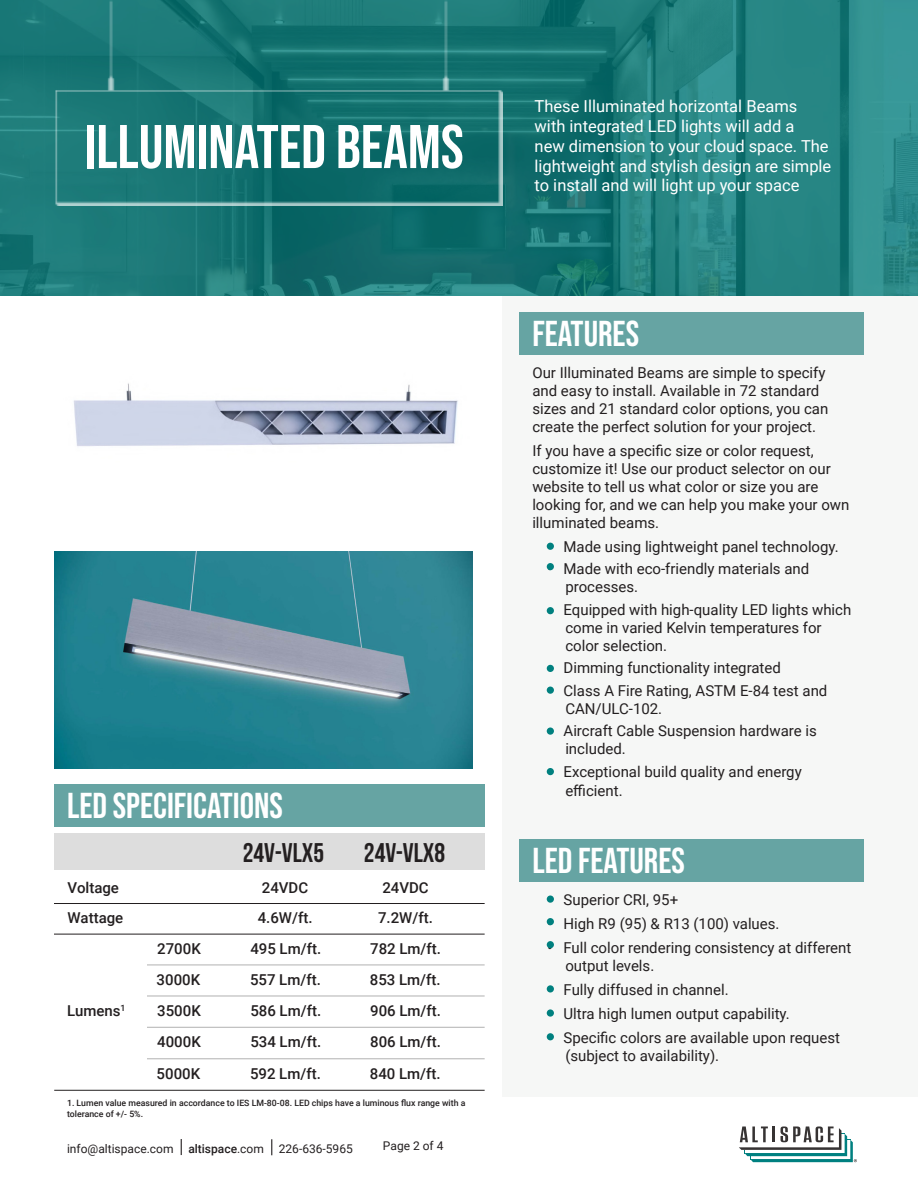
<style>
.page{position:relative;width:918px;height:1188px;background:#fff}
.page>*{position:absolute;margin:0;border:0;box-sizing:border-box;transform-origin:0 0}
.t1{font:61.5px "Bebas Neue";color:#fff}
.t2{font:36px "Bebas Neue";color:#fff}
.t3{font:700 27px "Bebas Neue";color:#231f20}
.t4{font:16.5px/19.8px "Roboto";color:#fff}
.t5{font:15px/18px "Roboto";color:#231f20}
.t6{font:500 15px "Roboto";color:#231f20}
.t7{font:12px "Roboto";color:#231f20}
.t8{font:500 8.7px/10.5px "Roboto";color:#231f20}
.s1{font-weight:500}
</style>
<div class="page">
<svg style="left:181px;top:1139px;width:1px;height:16px"></svg>
<svg style="left:271px;top:1139px;width:1px;height:16px"></svg>
<div style="left:502px;top:284px;width:416px;height:813px;background:#f6f7f6"></div>
<svg style="left:0;top:0;width:918px;height:296px;background:#1e7c7b"></svg>
<img style="left:54px;top:0;width:448px;height:206px">
<svg style="left:739px;top:1126px;width:118px;height:36px"></svg>
<div style="left:519px;top:313px;width:345px;height:42px;background:#66a4a3"></div>
<img style="left:73px;top:383px;width:385px;height:63px">
<div style="left:547px;top:543px;width:7px;height:7px;background:#00807f;border-radius:50%"></div>
<div style="left:547px;top:563px;width:7px;height:7px;background:#00807f;border-radius:50%"></div>
<div style="left:547px;top:607px;width:7px;height:7px;background:#00807f;border-radius:50%"></div>
<div style="left:547px;top:727px;width:7px;height:8px;background:#00807f;border-radius:50%"></div>
<div style="left:547px;top:665px;width:7px;height:7px;background:#00807f;border-radius:50%"></div>
<div style="left:547px;top:687px;width:7px;height:7px;background:#00807f;border-radius:50%"></div>
<div style="left:519px;top:839px;width:345px;height:42px;background:#66a4a3"></div>
<div style="left:547px;top:896px;width:7px;height:7px;background:#00807f;border-radius:50%"></div>
<div style="left:547px;top:918px;width:7px;height:7px;background:#00807f;border-radius:50%"></div>
<div style="left:547px;top:941px;width:7px;height:7px;background:#00807f;border-radius:50%"></div>
<div style="left:547px;top:985px;width:7px;height:8px;background:#00807f;border-radius:50%"></div>
<div style="left:547px;top:1009px;width:7px;height:8px;background:#00807f;border-radius:50%"></div>
<div style="left:547px;top:1033px;width:7px;height:7px;background:#00807f;border-radius:50%"></div>
<img style="left:54px;top:552px;width:419px;height:216px">
<div style="left:547px;top:768px;width:7px;height:7px;background:#00807f;border-radius:50%"></div>
<hr style="left:54px;top:903px;width:431px;height:1px;background:#231f20">
<div style="left:54px;top:834px;width:431px;height:36px;background:#ddd"></div>
<hr style="left:54px;top:934px;width:431px;height:1px;background:#231f20">
<hr style="left:54px;top:1090px;width:431px;height:1px;background:#231f20">
<hr style="left:147px;top:965px;width:338px;height:1px;background:#b1b1b1">
<div style="left:54px;top:784px;width:431px;height:42px;background:#66a4a3"></div>
<hr style="left:147px;top:996px;width:338px;height:1px;background:#b1b1b1">
<hr style="left:147px;top:1027px;width:338px;height:1px;background:#b1b1b1">
<hr style="left:147px;top:1058px;width:338px;height:1px;background:#b1b1b1">
<p class="t1" style="left:85px;top:112px;width:381px">ILLUMINATED BEAMS</p>
<p class="t2" style="left:67px;top:785px;width:217px">LED SPECIFICATIONS</p>
<p class="t6" style="left:68px;top:877px;width:53px">Voltage</p>
<p class="t6" style="left:68px;top:907px;width:57px">Wattage</p>
<p class="t6" style="left:157px;top:938px;width:45px">2700K</p>
<p class="t3" style="left:243px;top:838px;width:83px">24V-VLX5</p>
<p class="t6" style="left:262px;top:877px;width:48px">24VDC</p>
<p class="t6" style="left:258px;top:907px;width:56px">4.6W/ft.</p>
<p class="t6" style="left:250px;top:938px;width:72px">495 Lm/ft.</p>
<p class="t3" style="left:364px;top:838px;width:83px">24V-VLX8</p>
<p class="t6" style="left:382px;top:877px;width:48px">24VDC</p>
<p class="t6" style="left:378px;top:907px;width:56px">7.2W/ft.</p>
<p class="t6" style="left:370px;top:938px;width:72px">782 Lm/ft.</p>
<p class="t6" style="left:67px;top:1000px;width:60px">Lumens<sup>1</sup></p>
<p class="t6" style="left:157px;top:969px;width:45px">3000K</p>
<p class="t6" style="left:250px;top:969px;width:72px">557 Lm/ft.</p>
<p class="t6" style="left:370px;top:969px;width:72px">853 Lm/ft.</p>
<p class="t6" style="left:157px;top:1000px;width:45px">3500K</p>
<p class="t6" style="left:250px;top:1000px;width:72px">586 Lm/ft.</p>
<p class="t6" style="left:370px;top:1000px;width:72px">906 Lm/ft.</p>
<p class="t6" style="left:157px;top:1032px;width:45px">4000K</p>
<p class="t6" style="left:250px;top:1032px;width:72px">534 Lm/ft.</p>
<p class="t6" style="left:370px;top:1032px;width:72px">806 Lm/ft.</p>
<p class="t6" style="left:157px;top:1063px;width:45px">5000K</p>
<p class="t6" style="left:250px;top:1063px;width:72px">592 Lm/ft.</p>
<p class="t6" style="left:370px;top:1063px;width:72px">840 Lm/ft.</p>
<p class="t8" style="left:67px;top:1098px;width:400px">1. Lumen value measured in accordance to IES LM-80-08. LED chips have a luminous flux range with a tolerance of +/- 5%.</p>
<p class="t7" style="left:67px;top:1140px;width:287px">info@altispace.com <span class="s1">altispace</span>.com 226-636-5965</p>
<p class="t7" style="left:383px;top:1137px;width:62px">Page 2 of 4</p>
<p class="t4" style="left:535px;top:96px;width:298px">These Illuminated horizontal Beams with integrated LED lights will add a<br>new dimension to your cloud space. The lightweight and stylish design are simple to install and will light up your space</p>
<p class="t2" style="left:532px;top:314px;width:108px">FEATURES</p>
<p class="t5" style="left:532px;top:363px;width:297px">Our Illuminated Beams are simple to specify and easy to install. Available in 72 standard sizes and 21 standard color options, you can create the perfect solution for your project.</p>
<p class="t5" style="left:532px;top:441px;width:319px">If you have a specific size or color request, customize it! Use our product selector on our website to tell us what color or size you are looking for, and we can help you make your own illuminated beams.</p>
<p class="t5" style="left:547px;top:537px;width:293px">• Made using lightweight panel technology.</p>
<p class="t5" style="left:565px;top:560px;width:245px;text-indent:-18px">• Made with eco-friendly materials and processes.</p>
<p class="t5" style="left:565px;top:600px;width:288px;text-indent:-18px">• Equipped with high-quality LED lights which come in varied Kelvin temperatures for color selection.</p>
<p class="t5" style="left:547px;top:659px;width:235px">• Dimming functionality integrated</p>
<p class="t5" style="left:565px;top:681px;width:264px;text-indent:-18px">• Class A Fire Rating, ASTM E-84 test and<br>CAN/ULC-102.</p>
<p class="t5" style="left:565px;top:722px;width:253px;text-indent:-18px">• Aircraft Cable Suspension hardware is included.</p>
<p class="t5" style="left:565px;top:762px;width:238px;line-height:18.9px;text-indent:-18px">• Exceptional build quality and energy efficient.</p>
<p class="t2" style="left:532px;top:840px;width:154px">LED FEATURES</p>
<p class="t5" style="left:547px;top:890px;width:132px">• Superior CRI, 95+</p>
<p class="t5" style="left:547px;top:914px;width:234px">• High R9 (95) &amp; R13 (100) values.</p>
<p class="t5" style="left:565px;top:938px;width:288px;text-indent:-18px">• Full color rendering consistency at different output levels.</p>
<p class="t5" style="left:547px;top:980px;width:183px">• Fully diffused in channel.</p>
<p class="t5" style="left:547px;top:1004px;width:244px">• Ultra high lumen output capability.</p>
<p class="t5" style="left:565px;top:1028px;width:276px;text-indent:-18px">• Specific colors are available upon request (subject to availability).</p>
</div>
